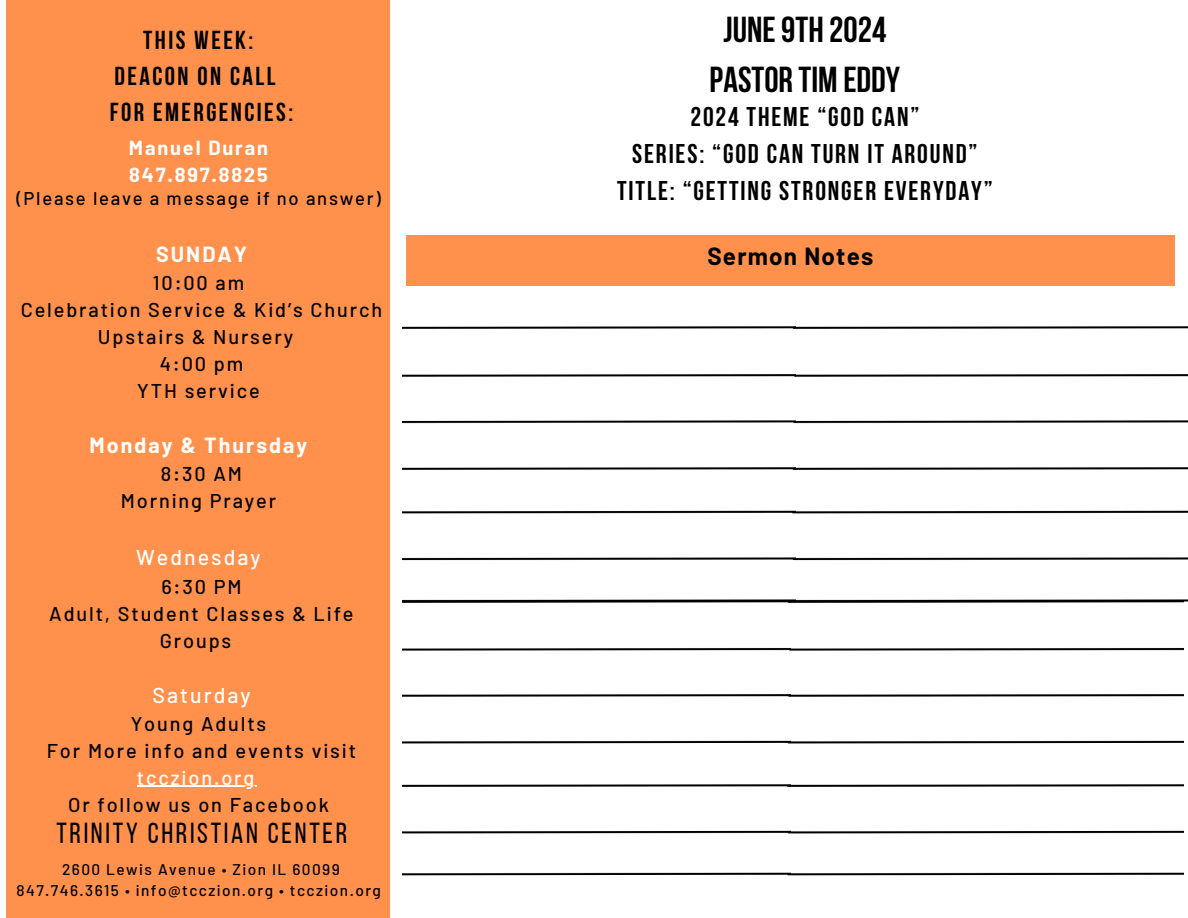
<style>
.page{position:relative;width:1188px;height:918px;background:#fff}
.page>*{position:absolute;margin:0;border:0;box-sizing:border-box;transform-origin:0 0}
.t1{font:700 36px/49.5px "Bebas Neue";color:#000;text-align:center}
.t2{font:28.95px "Bebas Neue";letter-spacing:.095em;color:#000}
.t3{font:700 27px/37.2px "Bebas Neue";letter-spacing:.07em;color:#000;text-align:center}
.t4{font:700 25.95px/36px "Bebas Neue";letter-spacing:.095em;color:#000;text-align:center}
.t5{font:700 24.3px "Barlow";letter-spacing:.05em;color:#000}
.t6{font:700 21.45px "Barlow";letter-spacing:.095em;color:#fff}
.t7{font:500 21.45px "Barlow";letter-spacing:.095em;color:#fff}
.t8{font:500 19.95px/27px "Barlow";letter-spacing:.095em;color:#000;text-align:center}
.t9{font:700 19.95px/27px "Barlow";letter-spacing:.095em;color:#fff}
.t10{font:500 18.45px "Barlow";letter-spacing:.095em;color:#000}
.t11{font:500 15.45px/21.3px "Barlow";letter-spacing:.095em;color:#000;text-align:center}
.s1{color:#fff}
</style>
<div class="page">
<div style="left:7px;top:0;width:383px;height:918px;background:#ff914d"></div>
<hr style="left:137px;top:786px;width:119px;height:1px;background:#fff">
<div style="left:406px;top:235px;width:768px;height:51px;background:#ff914d"></div>
<img style="left:402px;top:327px;width:390px;height:273px">
<img style="left:792px;top:327px;width:396px;height:275px">
<img style="left:402px;top:600px;width:385px;height:276px">
<img style="left:787px;top:600px;width:397px;height:276px">
<h5 class="t4" style="left:110px;top:25px;width:185px">THIS WEEK:<br>DEACON ON CALL<br>FOR EMERGENCIES:</h5>
<h5 class="t9" style="left:129px;top:133px;width:141px">Manuel Duran<br>847.897.8825</h5>
<h5 class="t10" style="left:16px;top:187px;width:366px">(Please leave a message if no answer)</h5>
<h4 class="t6" style="left:156px;top:240px;width:93px">SUNDAY</h4>
<h4 class="t8" style="left:21px;top:268px;width:363px">10:00 am<br>Celebration Service &amp; Kid’s Church<br>Upstairs &amp; Nursery<br>4:00 pm<br>YTH service</h4>
<h4 class="t6" style="left:90px;top:431px;width:219px">Monday &amp; Thursday</h4>
<h4 class="t8" style="left:121px;top:460px;width:157px">8:30 AM<br>Morning Prayer</h4>
<h4 class="t7" style="left:136px;top:544px;width:126px">Wednesday</h4>
<h4 class="t8" style="left:49px;top:572px;width:306px">6:30 PM<br>Adult, Student Classes &amp; Life<br>Groups</h4>
<p class="t7" style="left:153px;top:681px;width:100px">Saturday</p>
<p class="t8" style="left:131px;top:709px;width:137px">Young Adults</p>
<p class="t8" style="left:47px;top:736px;width:311px">For More info and events visit</p>
<p class="t8" style="left:68px;top:763px;width:262px"><span class="s1">tcczion.org<br></span>Or follow us on Facebook</p>
<p class="t2" style="left:56px;top:822px;width:292px">TRINITY CHRISTIAN CENTER</p>
<p class="t11" style="left:17px;top:858px;width:366px">2600 Lewis Avenue • Zion IL 60099<br>847.746.3615 • info@tcczion.org • tcczion.org</p>
<p class="t1" style="left:710px;top:8px;width:192px">JUNE9TH 2024<br>PASTOR TIM EDDY</p>
<p class="t3" style="left:617px;top:100px;width:377px">2024 THEME “GOD CAN”<br>SERIES: “GOD CAN TURN IT AROUND”<br>TITLE: “GETTING STRONGER EVERYDAY”</p>
<h1 class="t5" style="left:707px;top:241px;width:167px">Sermon Notes</h1>
</div>
